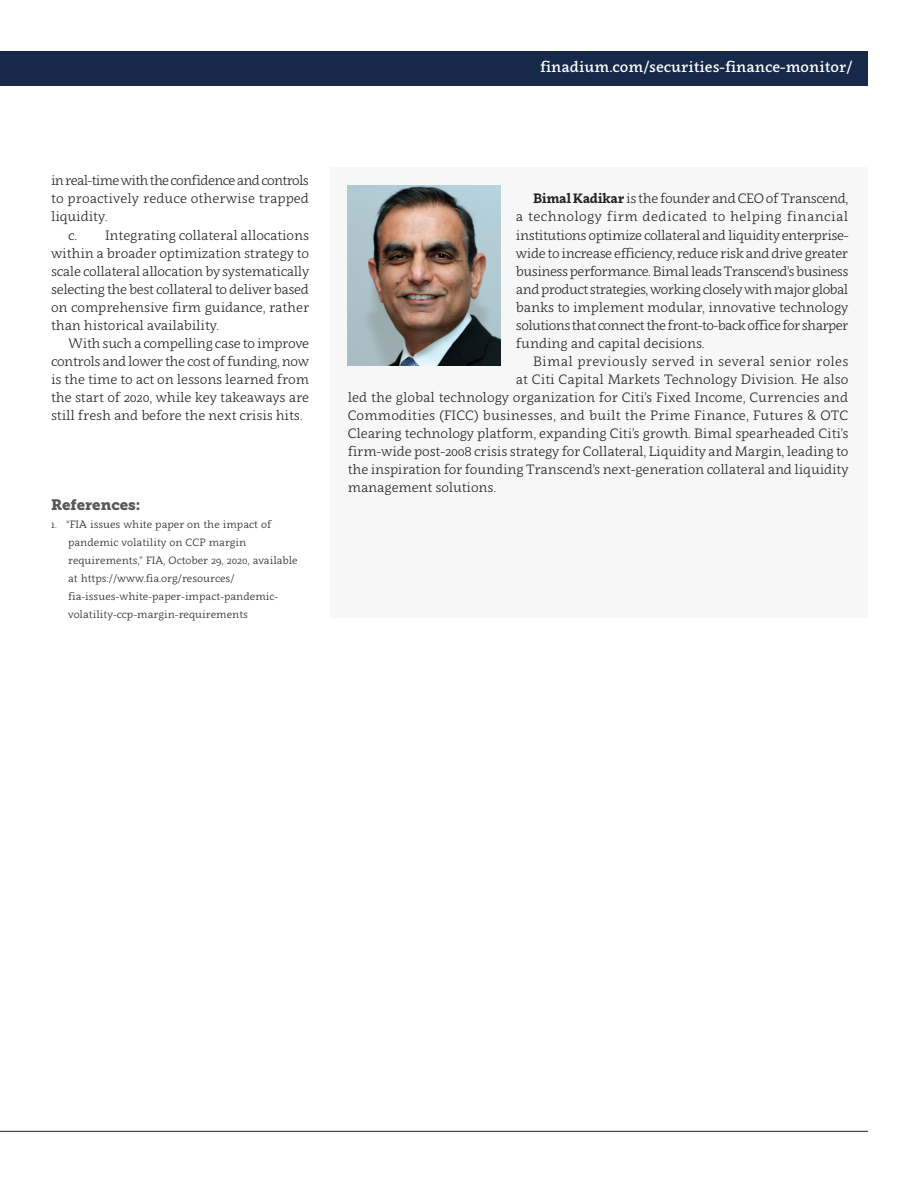
<style>
.page{position:relative;width:919px;height:1187px;background:#fff}
.page>*{position:absolute;margin:0;border:0;box-sizing:border-box;transform-origin:0 0}
.t1{font:500 15px "Clavo";color:#fff}
.footer_note{font:15px "Museo Slab 900";color:#57585a}
.regular_p{font:300 13.5px/18px "Clavo";letter-spacing:-.01em;color:#231f20;text-align:justify}
.regular_p-2{font:300 13.5px "Clavo";letter-spacing:.01em;color:#231f20}
.regular_p-3{font:300 13.5px "Clavo";letter-spacing:.02em;color:#231f20}
.footer_note-2{font:300 10.5px/18px "Clavo";color:#231f20}
.s1{font-weight:700}
</style>
<div class="page">
<hr style="left:0;top:1130px;width:867px;height:1px;background:#231f20">
<div style="left:0;top:51px;width:867px;height:34px;background:#162948"></div>
<div style="left:330px;top:167px;width:537px;height:450px;background:#f7f7f8"></div>
<img style="left:348px;top:185px;width:153px;height:180px">
<p class="t1" style="left:540px;top:56px;width:314px">finadium.com/securities-finance-monitor/</p>
<p class="regular_p" style="left:51px;top:171px;width:259px">in real-time with the confidence and controls to proactively reduce otherwise trapped liquidity.</p>
<p class="regular_p" style="left:51px;top:225px;width:260px;text-indent:17px">c. Integrating collateral allocations within a broader optimization strategy to scale collateral allocation by systematically selecting the best collateral to deliver based on comprehensive firm guidance, rather than historical availability.</p>
<p class="regular_p" style="left:51px;top:333px;width:260px;text-indent:17px">With such a compelling case to improve controls and lower the cost of funding, now is the time to act on lessons learned from the start of 2020, while key takeaways are still fresh and before the next crisis hits.</p>
<p class="footer_note" style="left:51px;top:495px;width:91px">References:</p>
<p class="footer_note-2" style="left:68px;top:514px;width:231px;text-indent:-17px">1. “FIA issues white paper on the impact of pandemic volatility on CCP margin requirements,” FIA, October 29, 2020, available at https://www.fia.org/resources/ fia-issues-white-paper-impact-pandemic&shy;volatility-ccp-margin-requirements</p>
<p class="regular_p" style="left:516px;top:189px;width:334px;text-indent:17px"><span class="s1">Bimal Kadikar</span> is the founder and CEO of Transcend, a technology firm dedicated to helping financial institutions optimize collateral and liquidity enterprise&shy;wide to increase efficiency, reduce risk and drive greater business performance. Bimal leads Transcend’s business and product strategies, working closely with major global banks to implement modular, innovative technology solutions that connect the front-to-back office for sharper funding and capital decisions.</p>
<p class="regular_p-3" style="left:533px;top:351px;width:317px">Bimal previously served in several senior roles</p>
<p class="regular_p" style="left:516px;top:369px;width:334px">at Citi Capital Markets Technology Division. He also</p>
<p class="regular_p" style="left:348px;top:387px;width:502px">led the global technology organization for Citi’s Fixed Income, Currencies and</p>
<p class="regular_p-2" style="left:348px;top:405px;width:502px">Commodities (FICC) businesses, and built the Prime Finance, Futures &amp; OTC</p>
<p class="regular_p" style="left:348px;top:423px;width:502px">Clearing technology platform, expanding Citi’s growth. Bimal spearheaded Citi’s</p>
<p class="regular_p" style="left:348px;top:441px;width:502px">firm-wide post-2008 crisis strategy for Collateral, Liquidity and Margin, leading to</p>
<p class="regular_p" style="left:348px;top:459px;width:502px">the inspiration for founding Transcend’s next-generation collateral and liquidity</p>
<p class="regular_p" style="left:348px;top:477px;width:150px">management solutions.</p>
</div>
